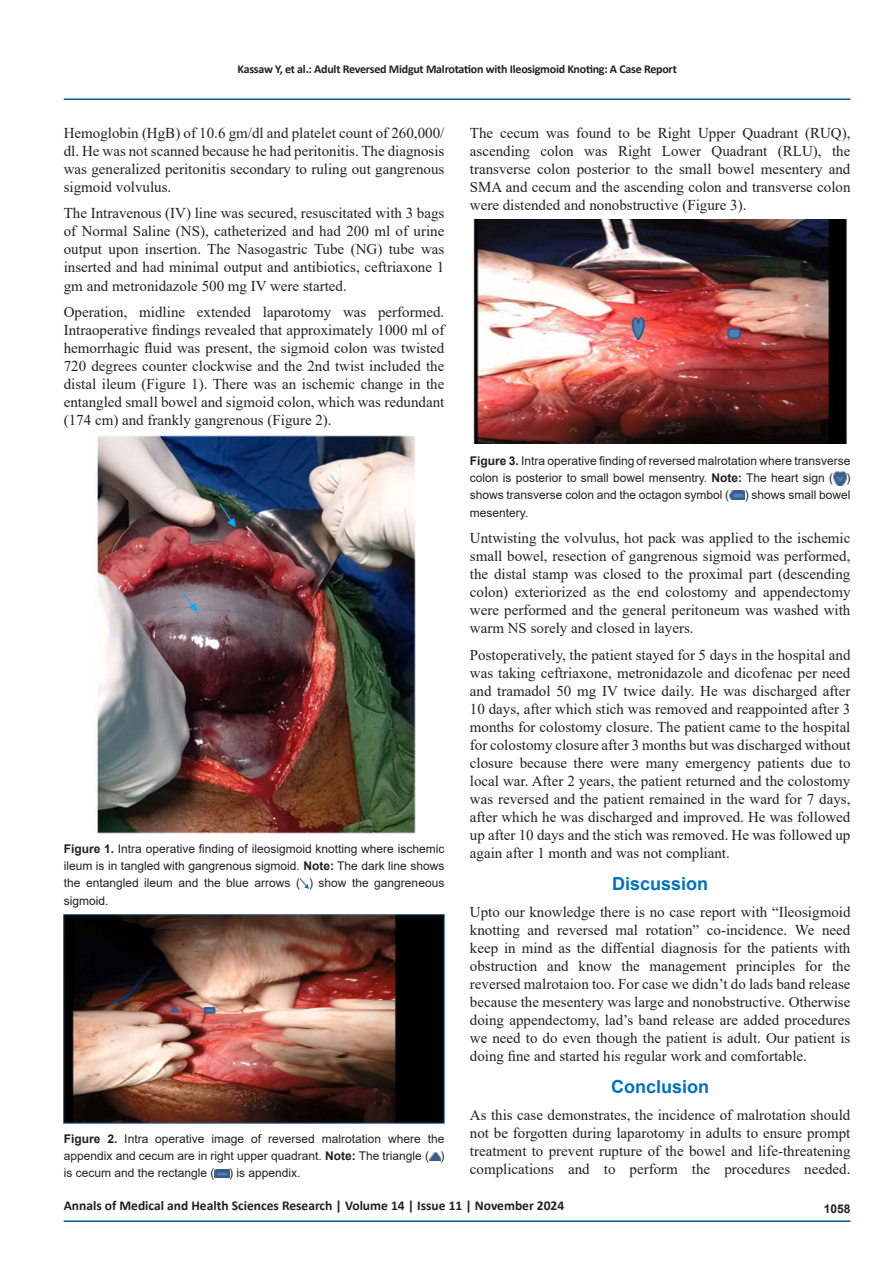
<style>
.page{position:relative;width:893px;height:1263px;background:#fff}
.page>*{position:absolute;margin:0;border:0;box-sizing:border-box;transform-origin:0 0}
.Heading_1{font:700 18px "Arial";color:#0070c0}
.bd{font:15px/18px "Times New Roman";color:#231f20;text-align:justify}
.t1{font:700 13.5px "Calibri";color:#231f20}
.t2{font:12px/17.2px "Arial";color:#231f20;text-align:justify}
.t3{font:700 12px "Calibri";letter-spacing:-.02em;color:#231f20}
.t4{font:700 12px "Arial";color:#231f20}
.s1{font-weight:700}
</style>
<div class="page">
<hr style="left:64px;top:1220px;width:786px;height:2px;background:#005996">
<hr style="left:64px;top:99px;width:786px;height:1px;background:#005996">
<svg style="left:300px;top:878px;width:9px;height:11px"></svg>
<img style="left:97px;top:435px;width:318px;height:399px">
<svg style="left:429px;top:1152px;width:11px;height:8px"></svg>
<img style="left:215px;top:1169px;width:14px;height:8px">
<img style="left:64px;top:915px;width:380px;height:208px">
<svg style="left:833px;top:472px;width:13px;height:13px"></svg>
<img style="left:729px;top:490px;width:16px;height:9px">
<img style="left:473px;top:220px;width:374px;height:224px">
<p class="t3" style="left:237px;top:60px;width:441px">Kassaw Y, et al.: Adult Reversed Midgut Malrotation with Ileosigmoid Knoting: A Case Report</p>
<p class="bd" style="left:64px;top:123px;width:382px">Hemoglobin (HgB) of 10.6 gm/dl and platelet count of 260,000/ dl. He was not scanned because he had peritonitis. The diagnosis was generalized peritonitis secondary to ruling out gangrenous sigmoid volvulus.</p>
<p class="bd" style="left:64px;top:204px;width:382px">The Intravenous (IV) line was secured, resuscitated with 3 bags of Normal Saline (NS), catheterized and had 200 ml of urine output upon insertion. The Nasogastric Tube (NG) tube was inserted and had minimal output and antibiotics, ceftriaxone 1 gm and metronidazole 500 mg IV were started.</p>
<p class="bd" style="left:64px;top:302px;width:382px">Operation, midline extended laparotomy was performed.<br>Intraoperative findings revealed that approximately 1000 ml of hemorrhagic fluid was present, the sigmoid colon was twisted 720 degrees counter clockwise and the 2nd twist included the distal ileum (Figure 1). There was an ischemic change in the entangled small bowel and sigmoid colon, which was redundant (174 cm) and frankly gangrenous (Figure 2).</p>
<p class="t2" style="left:64px;top:840px;width:382px"><span class="s1">Figure 1.</span> Intra operative finding of ileosigmoid knotting where ischemic ileum is in tangled with gangrenous sigmoid. <span class="s1">Note:</span> The dark line shows the entangled ileum and the blue arrows ( ) show the gangreneous sigmoid.</p>
<p class="t2" style="left:64px;top:1130px;width:382px"><span class="s1">Figure 2.</span> Intra operative image of reversed malrotation where the appendix and cecum are in right upper quadrant. <span class="s1">Note:</span> The triangle ( ) is cecum and the rectangle ( ) is appendix.</p>
<p class="bd" style="left:470px;top:123px;width:382px">The cecum was found to be Right Upper Quadrant (RUQ), ascending colon was Right Lower Quadrant (RLU), the transverse colon posterior to the small bowel mesentery and SMA and cecum and the ascending colon and transverse colon were distended and nonobstructive (Figure 3).</p>
<p class="t2" style="left:470px;top:452px;width:382px"><span class="s1">Figure 3.</span> Intra operative finding of reversed malrotation where transverse colon is posterior to small bowel mensentry. <span class="s1">Note:</span> The heart sign ( ) shows transverse colon and the octagon symbol (</p>
<p class="t2" style="left:745px;top:486px;width:107px">) shows small bowel</p>
<p class="t2" style="left:470px;top:504px;width:60px">mesentery.</p>
<p class="bd" style="left:470px;top:529px;width:382px">Untwisting the volvulus, hot pack was applied to the ischemic small bowel, resection of gangrenous sigmoid was performed, the distal stamp was closed to the proximal part (descending colon) exteriorized as the end colostomy and appendectomy were performed and the general peritoneum was washed with warm NS sorely and closed in layers.</p>
<p class="bd" style="left:470px;top:645px;width:382px">Postoperatively, the patient stayed for 5 days in the hospital and was taking ceftriaxone, metronidazole and dicofenac per need and tramadol 50 mg IV twice daily. He was discharged after 10 days, after which stich was removed and reappointed after 3 months for colostomy closure. The patient came to the hospital for colostomy closure after 3 months but was discharged without closure because there were many emergency patients due to local war. After 2 years, the patient returned and the colostomy was reversed and the patient remained in the ward for 7 days, after which he was discharged and improved. He was followed up after 10 days and the stich was removed. He was followed up again after 1 month and was not compliant.</p>
<p class="Heading_1" style="left:612px;top:871px;width:98px">Discussion</p>
<p class="bd" style="left:470px;top:902px;width:382px">Upto our knowledge there is no case report with “Ileosigmoid knotting and reversed mal rotation” co-incidence. We need keep in mind as the diffential diagnosis for the patients with obstruction and know the management principles for the reversed malrotaion too. For case we didn’t do lads band release because the mesentery was large and nonobstructive. Otherwise doing appendectomy, lad’s band release are added procedures we need to do even though the patient is adult. Our patient is doing fine and started his regular work and comfortable.</p>
<p class="Heading_1" style="left:611px;top:1074px;width:100px">Conclusion</p>
<p class="bd" style="left:470px;top:1105px;width:382px">As this case demonstrates, the incidence of malrotation should not be forgotten during laparotomy in adults to ensure prompt treatment to prevent rupture of the bowel and life-threatening complications and to perform the procedures needed.</p>
<p class="t1" style="left:64px;top:1196px;width:502px">Annals of Medical and Health Sciences Research | Volume 14 | Issue 11 | November 2024</p>
<p class="t4" style="left:824px;top:1201px;width:28px">1058</p>
</div>
